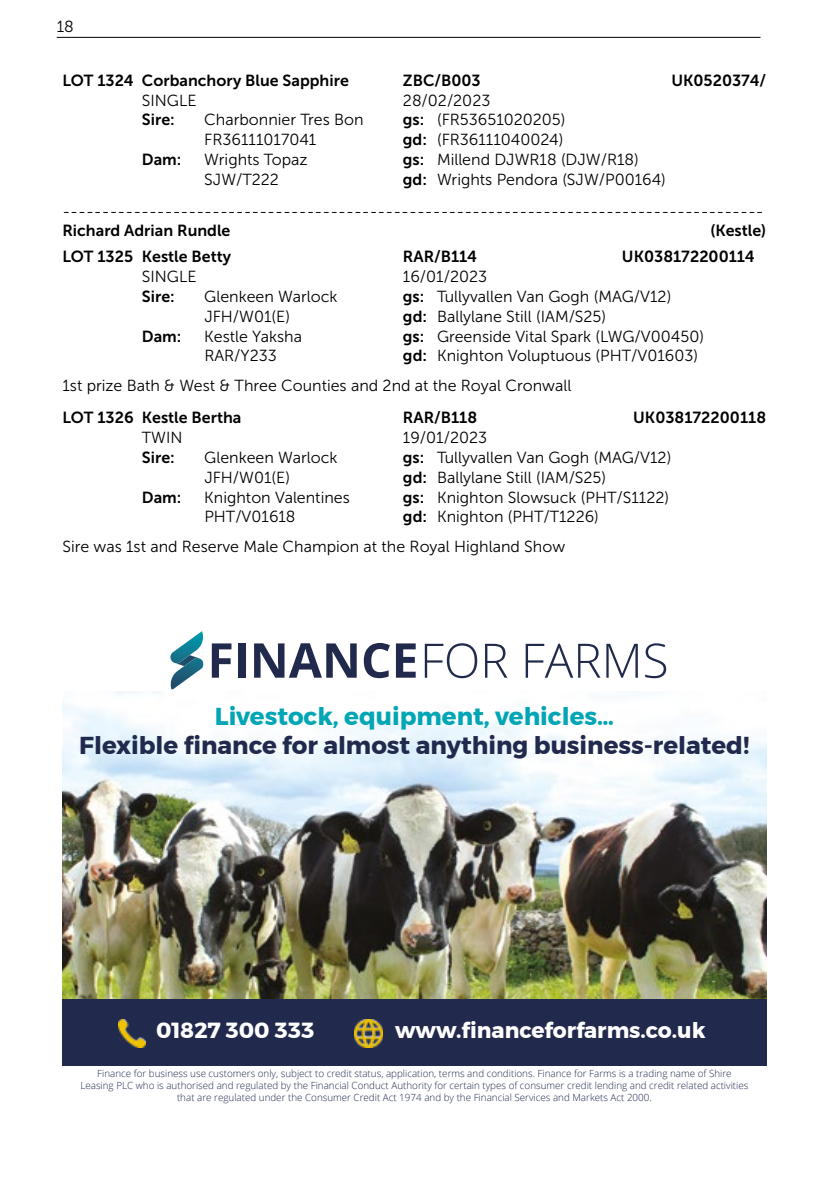
<style>
.page{position:relative;width:840px;height:1191px;background:#fff}
.page>*{position:absolute;margin:0;border:0;box-sizing:border-box;transform-origin:0 0}
.t1{font:700 24.4px "Montserrat";color:#212a4d}
.t2{font:700 24.4px "Montserrat";color:#00a6b5}
.t3{font:700 21.8px "Montserrat";color:#fff}
.t4{font:16px/30px "Museo Sans 300";color:#000}
.t5{font:16px "Museo Sans 700";color:#000}
.t6{font:300 9.8px/11.8px "Open Sans";color:#212a4d;text-align:center}
.s1{font-family:"Museo Sans 700"}
</style>
<div class="page">
<hr style="left:57px;top:37px;width:703px;height:1px;background:#000">
<img style="left:62px;top:691px;width:703px;height:308px">
<div style="left:62px;top:999px;width:703px;height:67px;background:#212a4d"></div>
<img style="left:355px;top:1019px;width:27px;height:28px">
<img style="left:118px;top:1019px;width:28px;height:28px">
<img style="left:170px;top:631px;width:33px;height:29px">
<img style="left:171px;top:658px;width:32px;height:32px">
<svg style="left:212px;top:643px;width:19px;height:34px"></svg>
<div style="left:238px;top:643px;width:7px;height:34px;background:#212a4c"></div>
<svg style="left:254px;top:643px;width:102px;height:34px"></svg>
<svg style="left:363px;top:643px;width:52px;height:35px"></svg>
<svg style="left:424px;top:643px;width:53px;height:35px"></svg>
<svg style="left:485px;top:644px;width:22px;height:33px"></svg>
<svg style="left:525px;top:643px;width:75px;height:34px"></svg>
<svg style="left:606px;top:644px;width:31px;height:33px"></svg>
<svg style="left:645px;top:643px;width:20px;height:35px"></svg>
<p class="t4" style="left:57px;top:11px;width:19px">18</p>
<p class="t5" style="left:62px;top:71px;width:288px">LOT 1324 Corbanchory Blue Sapphire</p>
<p class="t5" style="left:403px;top:71px;width:79px">ZBC/B003</p>
<p class="t5" style="left:671px;top:71px;width:96px">UK0520374/</p>
<p class="t4" style="left:142px;top:85px;width:56px">SINGLE</p>
<p class="t4" style="left:403px;top:85px;width:89px">28/02/2023</p>
<p class="t5" style="left:142px;top:111px;width:34px">Sire:</p>
<p class="t4" style="left:204px;top:105px;width:161px">Charbonnier Tres Bon</p>
<p class="t4" style="left:403px;top:105px;width:164px"><span class="s1">gs:</span> (FR53651020205)</p>
<p class="t4" style="left:204px;top:125px;width:113px">FR36111017041</p>
<p class="t4" style="left:403px;top:125px;width:162px"><span class="s1">gd:</span> (FR36111040024)</p>
<p class="t5" style="left:142px;top:150px;width:41px">Dam:</p>
<p class="t4" style="left:204px;top:144px;width:105px">Wrights Topaz</p>
<p class="t4" style="left:403px;top:144px;width:237px"><span class="s1">gs:</span> Millend DJWR18 (DJW/R18)</p>
<p class="t4" style="left:204px;top:164px;width:76px">SJW/T222</p>
<p class="t4" style="left:62px;top:163px;width:702px;line-height:31.8px;text-indent:340px"><span class="s1">gd:</span> Wrights Pendora (SJW/P00164) -----------------------------------------------------------------------------------------</p>
<p class="t5" style="left:62px;top:222px;width:169px">Richard Adrian Rundle</p>
<p class="t5" style="left:710px;top:222px;width:57px">(Kestle)</p>
<p class="t5" style="left:62px;top:248px;width:170px">LOT 1325 Kestle Betty</p>
<p class="t5" style="left:403px;top:248px;width:76px">RAR/B114</p>
<p class="t5" style="left:621px;top:248px;width:134px">UK038172200114</p>
<p class="t4" style="left:142px;top:262px;width:56px">SINGLE</p>
<p class="t4" style="left:403px;top:262px;width:86px">16/01/2023</p>
<p class="t5" style="left:142px;top:287px;width:34px">Sire:</p>
<p class="t4" style="left:204px;top:281px;width:135px">Glenkeen Warlock</p>
<p class="t4" style="left:403px;top:281px;width:270px"><span class="s1">gs:</span> Tullyvallen Van Gogh (MAG/V12)</p>
<p class="t4" style="left:204px;top:301px;width:87px">JFH/W01(E)</p>
<p class="t4" style="left:403px;top:301px;width:204px"><span class="s1">gd:</span> Ballylane Still (IAM/S25)</p>
<p class="t5" style="left:142px;top:327px;width:41px">Dam:</p>
<p class="t4" style="left:204px;top:321px;width:99px">Kestle Yaksha</p>
<p class="t4" style="left:403px;top:321px;width:302px"><span class="s1">gs:</span> Greenside Vital Spark (LWG/V00450)</p>
<p class="t4" style="left:204px;top:341px;width:74px">RAR/Y233</p>
<p class="t4" style="left:62px;top:341px;width:636px;text-indent:340px"><span class="s1">gd:</span> Knighton Voluptuous (PHT/V01603)<br>1st prize Bath &amp; West &amp; Three Counties and 2nd at the Royal Cronwall</p>
<p class="t5" style="left:62px;top:409px;width:180px">LOT 1326 Kestle Bertha</p>
<p class="t5" style="left:403px;top:409px;width:76px">RAR/B118</p>
<p class="t5" style="left:633px;top:409px;width:134px">UK038172200118</p>
<p class="t4" style="left:142px;top:423px;width:42px">TWIN</p>
<p class="t4" style="left:403px;top:423px;width:86px">19/01/2023</p>
<p class="t5" style="left:142px;top:448px;width:34px">Sire:</p>
<p class="t4" style="left:204px;top:442px;width:135px">Glenkeen Warlock</p>
<p class="t4" style="left:403px;top:442px;width:270px"><span class="s1">gs:</span> Tullyvallen Van Gogh (MAG/V12)</p>
<p class="t4" style="left:204px;top:462px;width:87px">JFH/W01(E)</p>
<p class="t4" style="left:403px;top:462px;width:204px"><span class="s1">gd:</span> Ballylane Still (IAM/S25)</p>
<p class="t5" style="left:142px;top:488px;width:41px">Dam:</p>
<p class="t4" style="left:204px;top:482px;width:147px">Knighton Valentines</p>
<p class="t4" style="left:403px;top:482px;width:267px"><span class="s1">gs:</span> Knighton Slowsuck (PHT/S1122)</p>
<p class="t4" style="left:204px;top:502px;width:93px">PHT/V01618</p>
<p class="t4" style="left:62px;top:502px;width:537px;text-indent:340px"><span class="s1">gd:</span> Knighton (PHT/T1226)<br>Sire was 1st and Reserve Male Champion at the Royal Highland Show</p>
<h1 class="t2" style="left:215px;top:697px;width:400px">Livestock, equipment, vehicles…</h1>
<h1 class="t1" style="left:79px;top:726px;width:671px">Flexible finance for almost anything business-related!</h1>
<h2 class="t3" style="left:156px;top:1013px;width:159px">01827 300 333</h2>
<h2 class="t3" style="left:395px;top:1013px;width:312px">www.financeforfarms.co.uk</h2>
<p class="t6" style="left:80px;top:1067px;width:669px">Finance for business use customers only, subject to credit status, application, terms and conditions. Finance for Farms is a trading name of Shire<br>Leasing PLC who is authorised and regulated by the Financial Conduct Authority for certain types of consumer credit lending and credit related activities that are regulated under the Consumer Credit Act 1974 and by the Financial Services and Markets Act 2000.</p>
</div>
